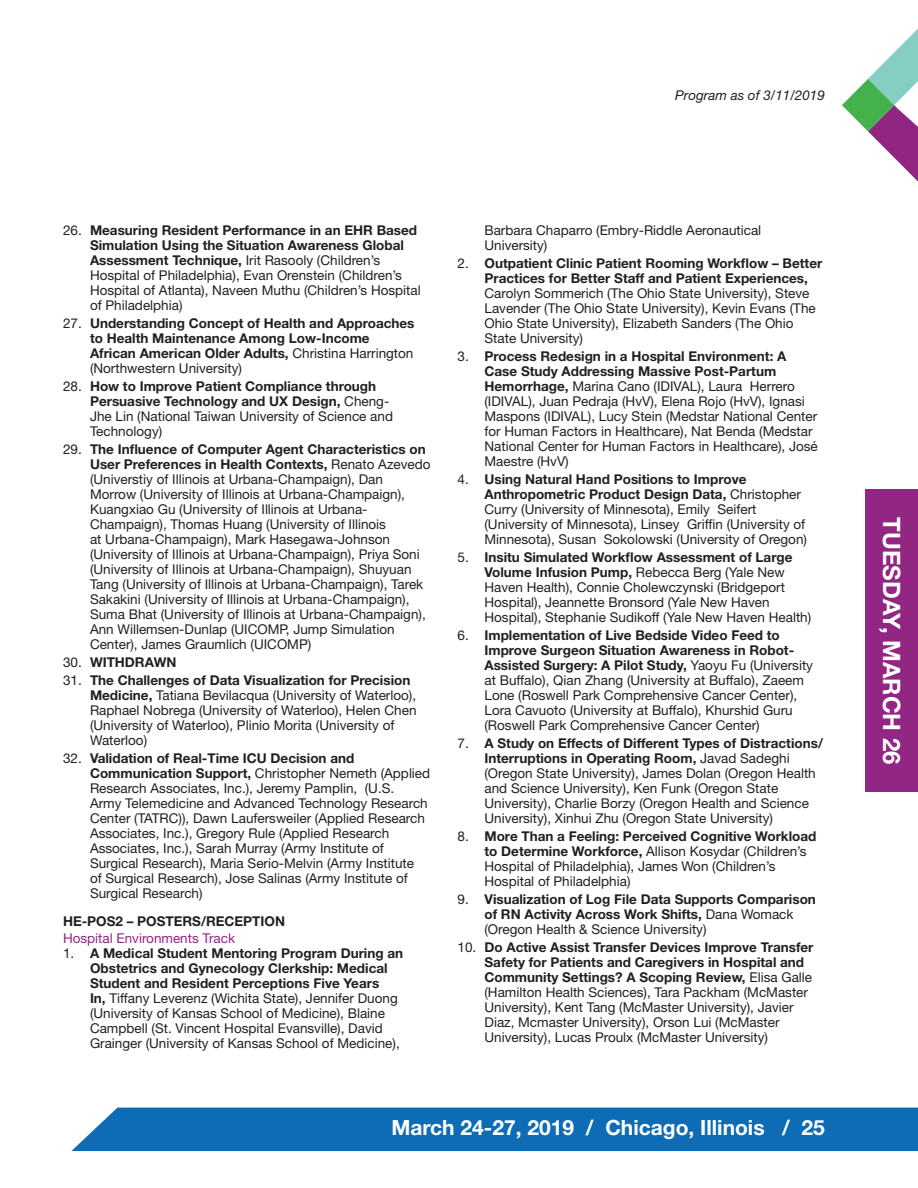
<style>
.page{position:relative;width:918px;height:1188px;background:#fff}
.page>*{position:absolute;margin:0;border:0;box-sizing:border-box;transform-origin:0 0}
.Days{font:700 24px "Helvetica Neue LT Std";color:#fff}
.t1{font:700 21px "Helvetica Neue LT Std";color:#fff}
.t2{font:13.5px/15px "Helvetica Neue LT Std";color:#231f20}
.Session{font:700 13.5px/15px "Helvetica Neue LT Std";color:#231f20}
.Track{font:13.5px "Helvetica Neue LT Std";color:#912683}
.Track-2{font:italic 13.5px "Helvetica Neue LT Std";color:#231f20}
.s1{font-weight:700}
.s2{font-weight:400}
</style>
<div class="page">
<div style="left:71px;top:1108px;width:847px;height:43px;background:#0d6cb5"></div>
<svg style="left:842px;top:29px;width:76px;height:153px"></svg>
<div style="left:866px;top:490px;width:52px;height:302px;background:#912683"></div>
<p class="Track-2" style="left:675px;top:87px;width:151px">Program as of 3/11/2019</p>
<p class="t2" style="left:90px;top:222px;width:332px;text-indent:-27px">26. <span class="s1">Measuring Resident Performance in an EHR Based Simulation Using the Situation Awareness Global Assessment Technique,</span> Irit Rasooly (Children’s Hospital of Philadelphia), Evan Orenstein (Children’s Hospital of Atlanta), Naveen Muthu (Children’s Hospital of Philadelphia)</p>
<p class="Session" style="left:90px;top:315px;width:326px;text-indent:-27px"><span class="s2">27.</span> Understanding Concept of Health and Approaches to Health Maintenance Among Low-Income African American Older Adults, <span class="s2">Christina Harrington (Northwestern University)</span></p>
<p class="Session" style="left:90px;top:378px;width:305px;text-indent:-27px"><span class="s2">28.</span> How to Improve Patient Compliance through Persuasive Technology and UX Design, <span class="s2">Cheng-Jhe Lin (National Taiwan University of Science and Technology)</span></p>
<p class="t2" style="left:90px;top:441px;width:342px;text-indent:-27px">29. <span class="s1">The Influence of Computer Agent Characteristics on User Preferences in Health Contexts,</span> Renato Azevedo (Universtiy of Illinois at Urbana-Champaign), Dan Morrow (University of Illinois at Urbana-Champaign), Kuangxiao Gu (University of Illinois at Urbana-Champaign), Thomas Huang (University of Illinois<br>at Urbana-Champaign), Mark Hasegawa-Johnson (University of Illinois at Urbana-Champaign), Priya Soni (University of Illinois at Urbana-Champaign), Shuyuan Tang (University of Illinois at Urbana-Champaign), Tarek Sakakini (University of Illinois at Urbana-Champaign), Suma Bhat (University of Illinois at Urbana-Champaign), Ann Willemsen-Dunlap (UICOMP, Jump Simulation Center), James Graumlich (UICOMP)</p>
<p class="Session" style="left:63px;top:654px;width:115px"><span class="s2">30.</span> WITHDRAWN</p>
<p class="t2" style="left:90px;top:672px;width:328px;text-indent:-27px">31. <span class="s1">The Challenges of Data Visualization for Precision Medicine,</span> Tatiana Bevilacqua (University of Waterloo), Raphael Nobrega (University of Waterloo), Helen Chen (University of Waterloo), Plinio Morita (University of Waterloo)</p>
<p class="t2" style="left:90px;top:750px;width:342px;text-indent:-27px">32. <span class="s1">Validation of Real-Time ICU Decision and Communication Support,</span> Christopher Nemeth (Applied Research Associates, Inc.), Jeremy Pamplin, (U.S.<br>Army Telemedicine and Advanced Technology Research Center (TATRC)), Dawn Laufersweiler (Applied Research Associates, Inc.), Gregory Rule (Applied Research Associates, Inc.), Sarah Murray (Army Institute of Surgical Research), Maria Serio-Melvin (Army Institute<br>of Surgical Research), Jose Salinas (Army Institute of Surgical Research)</p>
<p class="Session" style="left:63px;top:914px;width:224px">HE-POS2 – POSTERS/RECEPTION</p>
<p class="Track" style="left:63px;top:930px;width:174px">Hospital Environments Track</p>
<p class="t2" style="left:90px;top:945px;width:315px;text-indent:-27px">1. <span class="s1">A Medical Student Mentoring Program During an Obstetrics and Gynecology Clerkship: Medical Student and Resident Perceptions Five Years<br>In,</span> Tiffany Leverenz (Wichita State), Jennifer Duong (University of Kansas School of Medicine), Blaine Campbell (St. Vincent Hospital Evansville), David Grainger (University of Kansas School of Medicine),</p>
<p class="t2" style="left:484px;top:222px;width:278px">Barbara Chaparro (Embry-Riddle Aeronautical<br>University)</p>
<p class="t2" style="left:484px;top:255px;width:339px;text-indent:-27px">2. <span class="s1">Outpatient Clinic Patient Rooming Workflow – Better Practices for Better Staff and Patient Experiences, </span>Carolyn Sommerich (The Ohio State University), Steve Lavender (The Ohio State University), Kevin Evans (The Ohio State University), Elizabeth Sanders (The Ohio State University)</p>
<p class="t2" style="left:484px;top:348px;width:335px;text-indent:-27px">3. <span class="s1">Process Redesign in a Hospital Environment: A Case Study Addressing Massive Post-Partum Hemorrhage,</span> Marina Cano (IDIVAL), Laura Herrero (IDIVAL), Juan Pedraja (HvV), Elena Rojo (HvV), Ignasi Maspons (IDIVAL), Lucy Stein (Medstar National Center for Human Factors in Healthcare), Nat Benda (Medstar National Center for Human Factors in Healthcare), José Maestre (HvV)</p>
<p class="t2" style="left:484px;top:471px;width:324px;text-indent:-27px">4. <span class="s1">Using Natural Hand Positions to Improve Anthropometric Product Design Data,</span> Christopher Curry (University of Minnesota), Emily Seifert (University of Minnesota), Linsey Griffin (University of Minnesota), Susan Sokolowski (University of Oregon)</p>
<p class="t2" style="left:484px;top:549px;width:328px;text-indent:-27px">5. <span class="s1">Insitu Simulated Workflow Assessment of Large Volume Infusion Pump,</span> Rebecca Berg (Yale New Haven Health), Connie Cholewczynski (Bridgeport Hospital), Jeannette Bronsord (Yale New Haven Hospital), Stephanie Sudikoff (Yale New Haven Health)</p>
<p class="t2" style="left:484px;top:627px;width:330px;text-indent:-27px">6. <span class="s1">Implementation of Live Bedside Video Feed to Improve Surgeon Situation Awareness in Robot-Assisted Surgery: A Pilot Study,</span> Yaoyu Fu (University at Buffalo), Qian Zhang (University at Buffalo), Zaeem Lone (Roswell Park Comprehensive Cancer Center), Lora Cavuoto (University at Buffalo), Khurshid Guru (Roswell Park Comprehensive Cancer Center)</p>
<p class="t2" style="left:484px;top:735px;width:340px;text-indent:-27px">7. <span class="s1">A Study on Effects of Different Types of Distractions/ Interruptions in Operating Room,</span> Javad Sadeghi (Oregon State University), James Dolan (Oregon Health and Science University), Ken Funk (Oregon State University), Charlie Borzy (Oregon Health and Science University), Xinhui Zhu (Oregon State University)</p>
<p class="t2" style="left:484px;top:828px;width:333px;text-indent:-27px">8. <span class="s1">More Than a Feeling: Perceived Cognitive Workload to Determine Workforce,</span> Allison Kosydar (Children’s Hospital of Philadelphia), James Won (Children’s Hospital of Philadelphia)</p>
<p class="Session" style="left:484px;top:891px;width:333px;text-indent:-27px"><span class="s2">9.</span> Visualization of Log File Data Supports Comparison of RN Activity Across Work Shifts, <span class="s2">Dana Womack (Oregon Health &amp; Science University)</span></p>
<p class="t2" style="left:484px;top:939px;width:331px;text-indent:-27px">10. <span class="s1">Do Active Assist Transfer Devices Improve Transfer Safety for Patients and Caregivers in Hospital and Community Settings? A Scoping Review,</span> Elisa Galle (Hamilton Health Sciences), Tara Packham (McMaster University), Kent Tang (McMaster University), Javier Diaz, Mcmaster University), Orson Lui (McMaster University), Lucas Proulx (McMaster University)</p>
<h2 class="t1" style="left:391px;top:1115px;width:435px">March 24-27, 2019 / Chicago, Illinois / 25</h2>
<p class="Days" style="left:907px;top:517px;width:249px;rotate:90deg">TUESDAY, MARCH 26</p>
</div>
